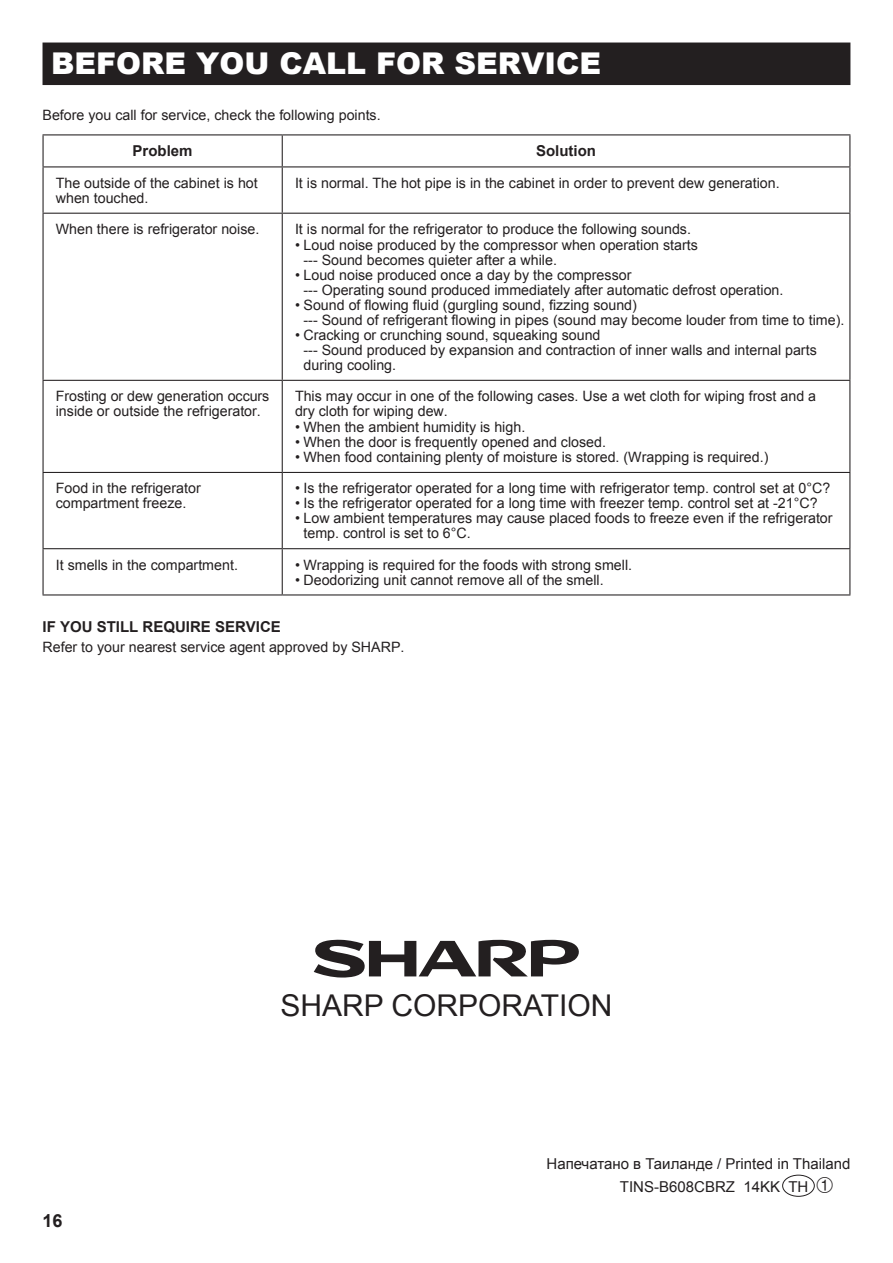
<style>
.page{position:relative;width:893px;height:1263px;background:#fff}
.page>*{position:absolute;margin:0;border:0;box-sizing:border-box;transform-origin:0 0}
.t1{font:900 30px "Arial";color:#fff}
.t2{font:30px "Arial";color:#231f20}
.t3{font:700 18px "Arial";color:#231f20}
.t4{font:15px "Arial";color:#231f20}
.t5{font:700 15px "Arial";color:#231f20}
.t6{font:14.25px/15px "Arial";color:#231f20}
.s1{font-family:"Numjcfont";font-size:21px}
</style>
<div class="page">
<hr style="left:43px;top:134px;width:239px;height:1px;background:#231f20">
<hr style="left:43px;top:135px;width:1px;height:31px;background:#231f20">
<hr style="left:282px;top:134px;width:568px;height:1px;background:#231f20">
<hr style="left:282px;top:135px;width:1px;height:31px;background:#231f20">
<hr style="left:849px;top:135px;width:1px;height:31px;background:#231f20">
<hr style="left:43px;top:166px;width:239px;height:1px;background:#231f20">
<hr style="left:43px;top:167px;width:1px;height:46px;background:#231f20">
<hr style="left:282px;top:166px;width:568px;height:1px;background:#231f20">
<hr style="left:282px;top:167px;width:1px;height:46px;background:#231f20">
<hr style="left:849px;top:167px;width:1px;height:46px;background:#231f20">
<hr style="left:43px;top:213px;width:239px;height:1px;background:#231f20">
<hr style="left:43px;top:214px;width:1px;height:166px;background:#231f20">
<hr style="left:282px;top:213px;width:568px;height:1px;background:#231f20">
<hr style="left:282px;top:214px;width:1px;height:166px;background:#231f20">
<hr style="left:849px;top:214px;width:1px;height:166px;background:#231f20">
<hr style="left:43px;top:380px;width:239px;height:1px;background:#231f20">
<hr style="left:43px;top:381px;width:1px;height:91px;background:#231f20">
<hr style="left:282px;top:380px;width:568px;height:1px;background:#231f20">
<hr style="left:282px;top:381px;width:1px;height:91px;background:#231f20">
<hr style="left:849px;top:381px;width:1px;height:91px;background:#231f20">
<hr style="left:43px;top:472px;width:239px;height:1px;background:#231f20">
<hr style="left:43px;top:473px;width:1px;height:75px;background:#231f20">
<hr style="left:282px;top:472px;width:568px;height:1px;background:#231f20">
<hr style="left:282px;top:473px;width:1px;height:75px;background:#231f20">
<hr style="left:849px;top:473px;width:1px;height:75px;background:#231f20">
<hr style="left:43px;top:548px;width:239px;height:1px;background:#231f20">
<hr style="left:43px;top:549px;width:1px;height:45px;background:#231f20">
<hr style="left:282px;top:548px;width:568px;height:1px;background:#231f20">
<hr style="left:282px;top:549px;width:1px;height:45px;background:#231f20">
<hr style="left:849px;top:549px;width:1px;height:45px;background:#231f20">
<hr style="left:43px;top:594px;width:239px;height:1px;background:#231f20">
<hr style="left:282px;top:594px;width:568px;height:1px;background:#231f20">
<div style="left:43px;top:43px;width:807px;height:41px;background:#231f20"></div>
<div style="left:43px;top:43px;width:807px;height:42px;border:2px solid #231f20"></div>
<div style="left:782px;top:1175px;width:33px;height:22px;border:1px solid #231f20;border-radius:50%"></div>
<svg style="left:314px;top:940px;width:265px;height:37px"></svg>
<h1 class="t1" style="left:51px;top:42px;width:551px">BEFORE YOU CALL FOR SERVICE</h1>
<p class="t6" style="left:43px;top:107px;width:340px">Before you call for service, check the following points.</p>
<p class="t5" style="left:133px;top:141px;width:62px">Problem</p>
<p class="t5" style="left:536px;top:141px;width:61px">Solution</p>
<p class="t6" style="left:56px;top:175px;width:203px">The outside of the cabinet is hot when touched.</p>
<p class="t6" style="left:295px;top:175px;width:486px">It is normal. The hot pipe is in the cabinet in order to prevent dew generation.</p>
<p class="t6" style="left:56px;top:222px;width:205px">When there is refrigerator noise.</p>
<p class="t6" style="left:295px;top:222px;width:398px">It is normal for the refrigerator to produce the following sounds.</p>
<p class="t6" style="left:303px;top:237px;width:396px;text-indent:-9px">• Loud noise produced by the compressor when operation starts --- Sound becomes quieter after a while.</p>
<p class="t6" style="left:303px;top:267px;width:481px;text-indent:-9px">• Loud noise produced once a day by the compressor<br>--- Operating sound produced immediately after automatic defrost operation.</p>
<p class="t6" style="left:303px;top:297px;width:542px;text-indent:-9px">• Sound of flowing fluid (gurgling sound, fizzing sound)<br>--- Sound of refrigerant flowing in pipes (sound may become louder from time to time).</p>
<p class="t6" style="left:303px;top:327px;width:515px;text-indent:-9px">• Cracking or crunching sound, squeaking sound<br>--- Sound produced by expansion and contraction of inner walls and internal parts during cooling.</p>
<p class="t6" style="left:56px;top:389px;width:215px">Frosting or dew generation occurs inside or outside the refrigerator.</p>
<p class="t6" style="left:295px;top:389px;width:523px">This may occur in one of the following cases. Use a wet cloth for wiping frost and a dry cloth for wiping dew.</p>
<p class="t6" style="left:295px;top:420px;width:232px">• When the ambient humidity is high.</p>
<p class="t6" style="left:295px;top:435px;width:313px">• When the door is frequently opened and closed.</p>
<p class="t6" style="left:295px;top:450px;width:475px">• When food containing plenty of moisture is stored. (Wrapping is required.)</p>
<p class="t6" style="left:56px;top:481px;width:146px">Food in the refrigerator compartment freeze.</p>
<p class="t6" style="left:295px;top:481px;width:537px">• Is the refrigerator operated for a long time with refrigerator temp. control set at 0°C?</p>
<p class="t6" style="left:295px;top:496px;width:524px">• Is the refrigerator operated for a long time with freezer temp. control set at -21°C?</p>
<p class="t6" style="left:303px;top:511px;width:531px;text-indent:-9px">• Low ambient temperatures may cause placed foods to freeze even if the refrigerator temp. control is set to 6°C.</p>
<p class="t6" style="left:56px;top:557px;width:184px">It smells in the compartment.</p>
<p class="t6" style="left:295px;top:557px;width:339px">• Wrapping is required for the foods with strong smell.</p>
<p class="t6" style="left:295px;top:572px;width:310px">• Deodorizing unit cannot remove all of the smell.</p>
<p class="t5" style="left:43px;top:617px;width:240px">IF YOU STILL REQUIRE SERVICE</p>
<p class="t6" style="left:43px;top:640px;width:363px">Refer to your nearest service agent approved by SHARP.</p>
<h1 class="t2" style="left:280px;top:986px;width:334px">SHARP CORPORATION</h1>
<p class="t4" style="left:546px;top:1153px;width:305px">Напечатано в Таиланде / Printed in Thailand</p>
<p class="t3" style="left:43px;top:1209px;width:22px">16</p>
<p class="t4" style="left:620px;top:1176px;width:215px">TINS-B608CBRZ 14KK TH <span class="s1">1</span></p>
</div>
